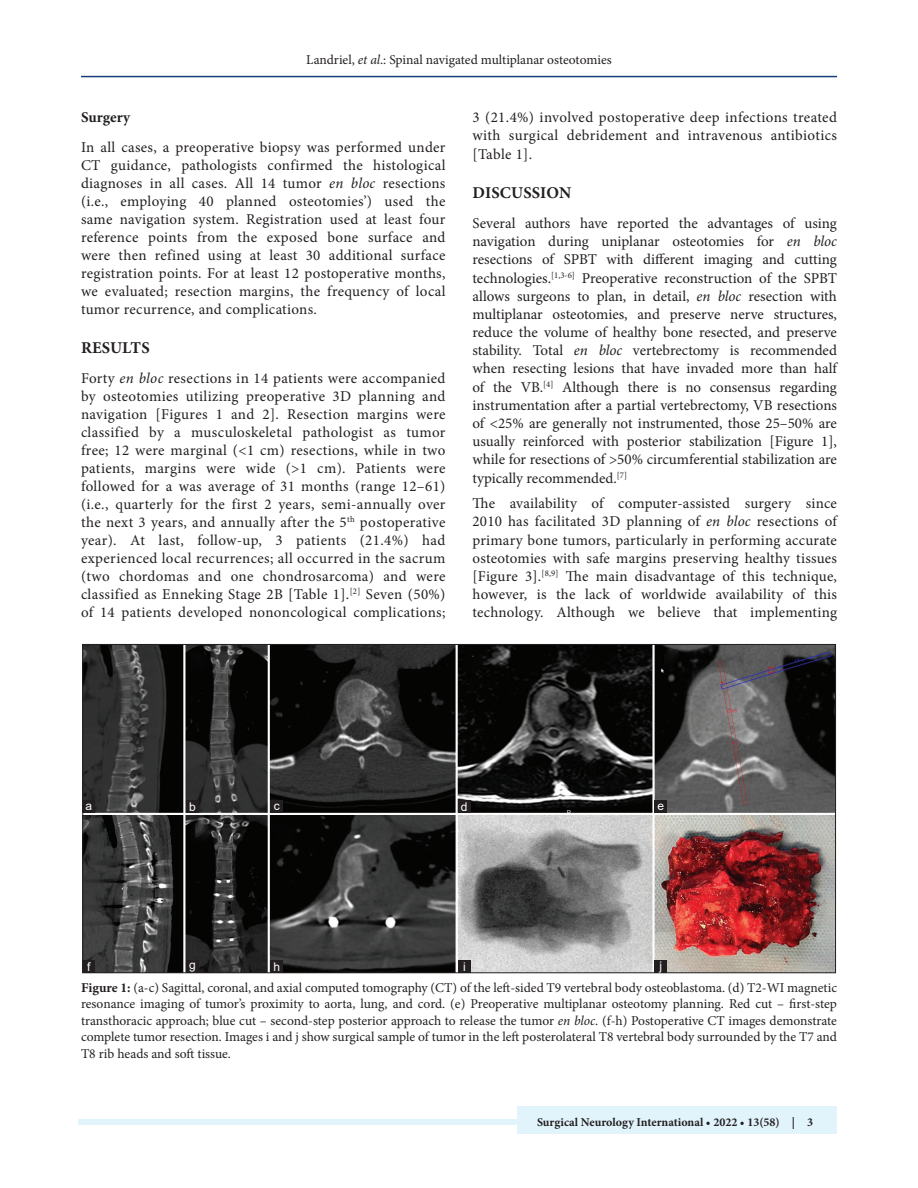
<style>
.page{position:relative;width:918px;height:1188px;background:#fff}
.page>*{position:absolute;margin:0;border:0;box-sizing:border-box;transform-origin:0 0}
.t1{font:700 16.5px "Minion Pro";letter-spacing:.01em;color:#231f20}
.TX{font:15px/18px "Minion Pro";letter-spacing:.015em;color:#231f20;text-align:justify}
.t2{font:700 15px "Minion Pro";color:#231f20}
.FGC{font:13.5px/16.5px "Minion Pro";letter-spacing:-.005em;color:#231f20;text-align:justify}
.JF{font:700 12px "Minion Pro";color:#231f20}
.LABEL{font:12px "Arial";color:#fff}
.s1{font-style:italic}
.s2{font-weight:700}
</style>
<div class="page">
<hr style="left:81px;top:76px;width:756px;height:1px;background:#164077">
<div style="left:78px;top:1119px;width:756px;height:6px;background:#e1f4fc"></div>
<div style="left:518px;top:1106px;width:319px;height:28px;background:#e1f4fc"></div>
<img style="left:85px;top:646px;width:749px;height:325px">
<div style="left:458px;top:800px;width:12px;height:13px;background:#231f20"></div>
<div style="left:270px;top:960px;width:13px;height:13px;background:#231f20"></div>
<div style="left:186px;top:960px;width:13px;height:13px;background:#231f20"></div>
<div style="left:83px;top:960px;width:12px;height:13px;background:#231f20"></div>
<div style="left:654px;top:800px;width:13px;height:13px;background:#231f20"></div>
<div style="left:83px;top:800px;width:12px;height:13px;background:#231f20"></div>
<div style="left:270px;top:800px;width:13px;height:13px;background:#231f20"></div>
<div style="left:186px;top:800px;width:13px;height:13px;background:#231f20"></div>
<div style="left:458px;top:960px;width:13px;height:13px;background:#231f20"></div>
<div style="left:655px;top:960px;width:12px;height:13px;background:#231f20"></div>
<p class="FGC" style="left:306px;top:51px;width:307px">Landriel, <span class="s1">et al</span>.: Spinal navigated multiplanar osteotomies</p>
<h2 class="t2" style="left:81px;top:107px;width:51px">Surgery</h2>
<p class="TX" style="left:81px;top:139px;width:366px">In all cases, a preoperative biopsy was performed under CT guidance, pathologists confirmed the histological diagnoses in all cases. All 14 tumor <span class="s1">en bloc</span> resections (i.e., employing 40 planned osteotomies’) used the same navigation system. Registration used at least four reference points from the exposed bone surface and were then refined using at least 30 additional surface registration points. For at least 12 postoperative months, we evaluated; resection margins, the frequency of local tumor recurrence, and complications.</p>
<h1 class="t1" style="left:81px;top:336px;width:70px">RESULTS</h1>
<p class="TX" style="left:81px;top:370px;width:366px">Forty <span class="s1">en bloc</span> resections in 14 patients were accompanied by osteotomies utilizing preoperative 3D planning and navigation [Figures 1 and 2]. Resection margins were classified by a musculoskeletal pathologist as tumor free; 12 were marginal (&lt;1 cm) resections, while in two patients, margins were wide (&gt;1 cm). Patients were followed for a was average of 31 months (range 12–61) (i.e., quarterly for the first 2 years, semi-annually over the next 3 years, and annually after the 5<sup>th</sup> postoperative year). At last, follow-up, 3 patients (21.4%) had experienced local recurrences; all occurred in the sacrum (two chordomas and one chondrosarcoma) and were classified as Enneking Stage 2B [Table 1].<sup>[2]</sup> Seven (50%) of 14 patients developed nononcological complications;</p>
<p class="TX" style="left:472px;top:108px;width:366px">3 (21.4%) involved postoperative deep infections treated with surgical debridement and intravenous antibiotics [Table 1].</p>
<h1 class="t1" style="left:473px;top:181px;width:100px">DISCUSSION</h1>
<p class="TX" style="left:472px;top:214px;width:366px">Several authors have reported the advantages of using navigation during uniplanar osteotomies for <span class="s1">en bloc </span>resections of SPBT with different imaging and cutting technologies.<sup>[1,3-6]</sup> Preoperative reconstruction of the SPBT allows surgeons to plan, in detail, <span class="s1">en bloc</span> resection with multiplanar osteotomies, and preserve nerve structures, reduce the volume of healthy bone resected, and preserve stability. Total <span class="s1">en bloc</span> vertebrectomy is recommended when resecting lesions that have invaded more than half of the VB.<sup>[4]</sup> Although there is no consensus regarding instrumentation after a partial vertebrectomy, VB resections of &lt;25% are generally not instrumented, those 25–50% are usually reinforced with posterior stabilization [Figure 1], while for resections of &gt;50% circumferential stabilization are typically recommended.<sup>[7]</sup></p>
<p class="TX" style="left:472px;top:494px;width:366px">The availability of computer-assisted surgery since 2010 has facilitated 3D planning of <span class="s1">en bloc</span> resections of primary bone tumors, particularly in performing accurate osteotomies with safe margins preserving healthy tissues [Figure 3].<sup>[8,9]</sup> The main disadvantage of this technique, however, is the lack of worldwide availability of this technology. Although we believe that implementing</p>
<p class="LABEL" style="left:86px;top:797px;width:8px">a</p>
<p class="LABEL" style="left:189px;top:798px;width:8px">b</p>
<p class="LABEL" style="left:274px;top:797px;width:7px">c</p>
<p class="LABEL" style="left:657px;top:797px;width:8px">e</p>
<p class="LABEL" style="left:461px;top:798px;width:8px">d</p>
<p class="LABEL" style="left:87px;top:958px;width:5px">f</p>
<p class="LABEL" style="left:189px;top:956px;width:8px">g</p>
<p class="LABEL" style="left:273px;top:958px;width:8px">h</p>
<p class="LABEL" style="left:463px;top:958px;width:4px">i</p>
<p class="LABEL" style="left:660px;top:957px;width:4px">j</p>
<p class="FGC" style="left:81px;top:979px;width:758px"><span class="s2">Figure 1:</span> (a-c) Sagittal, coronal, and axial computed tomography (CT) of the left-sided T9 vertebral body osteoblastoma. (d) T2-WI magnetic resonance imaging of tumor’s proximity to aorta, lung, and cord. (e) Preoperative multiplanar osteotomy planning. Red cut – first-step transthoracic approach; blue cut – second-step posterior approach to release the tumor <span class="s1">en bloc</span>. (f-h) Postoperative CT images demonstrate complete tumor resection. Images i and j show surgical sample of tumor in the left posterolateral T8 vertebral body surrounded by the T7 and T8 rib heads and soft tissue.</p>
<p class="JF" style="left:537px;top:1113px;width:278px">Surgical Neurology International • 2022 • 13(58) | 3</p>
</div>
